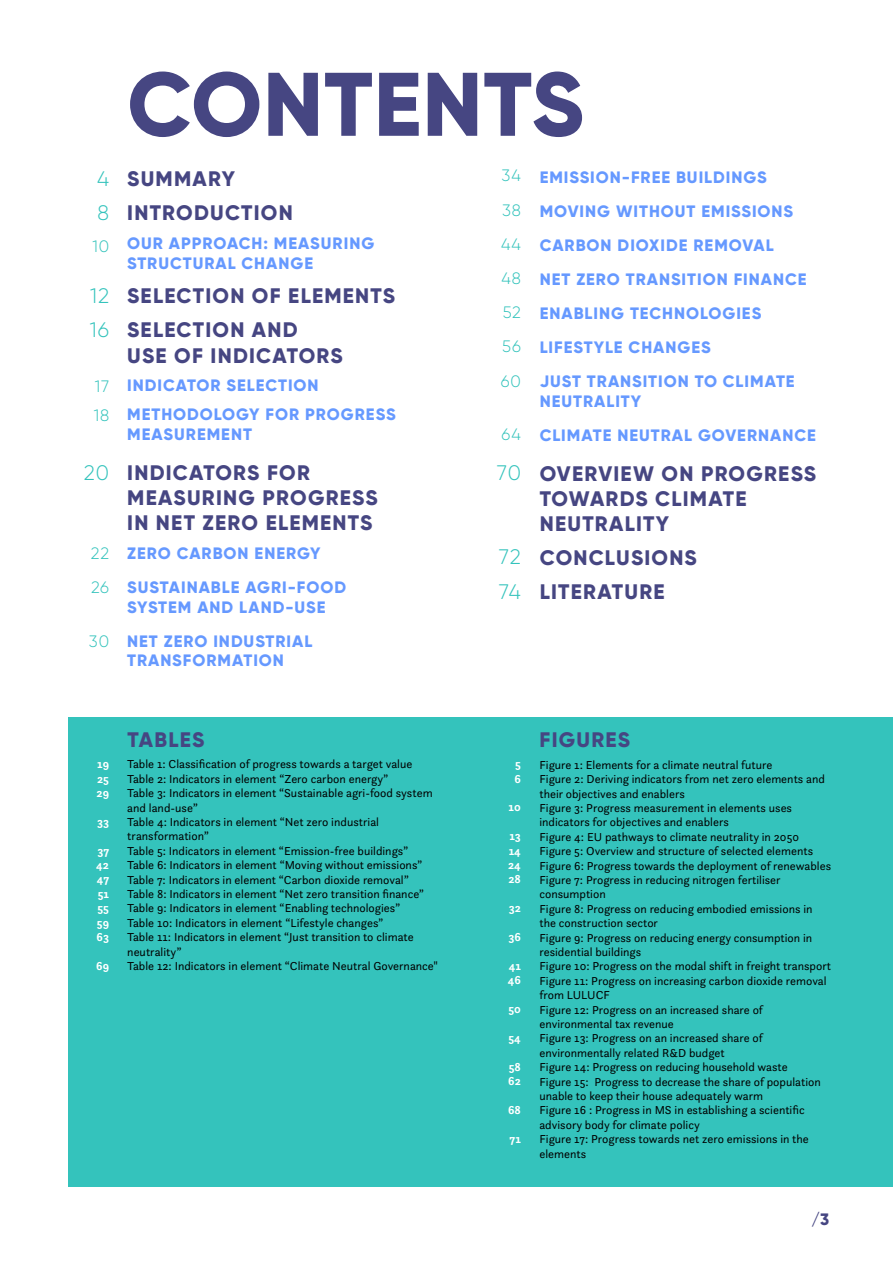
<style>
.page{position:relative;width:893px;height:1263px;background:#fff}
.page>*{position:absolute;margin:0;border:0;box-sizing:border-box;transform-origin:0 0}
.t1{font:800 90px "Gilroy";letter-spacing:.01em;color:#464682}
.t2{font:800 21px/25.2px "Gilroy";letter-spacing:.06em;color:#464682}
.t3{font:300 21px "Gilroy";letter-spacing:.035em;color:#34c3bc}
.t4{font:800 16.5px/19.8px "Gilroy";letter-spacing:.06em;color:#69f}
.t5{font:300 16.5px "Gilroy";letter-spacing:.05em;color:#34c3bc}
.t6{font:800 16.5px "Gilroy";color:#464682}
.t7{font:12px/14.4px "Questa Sans";color:#000}
.t8{font:700 12px/14.4px "Questa Sans";color:#fff}
</style>
<div class="page">
<div style="left:68px;top:717px;width:825px;height:470px;background:#34c3bc"></div>
<h2 class="t3" style="left:97px;top:166px;width:14px">4</h2>
<h2 class="t3" style="left:98px;top:200px;width:13px">8</h2>
<h2 class="t5" style="left:92px;top:236px;width:18px">10</h2>
<h2 class="t3" style="left:90px;top:283px;width:21px">12</h2>
<h2 class="t3" style="left:90px;top:317px;width:21px">16</h2>
<h2 class="t5" style="left:95px;top:376px;width:16px">17</h2>
<h2 class="t5" style="left:94px;top:405px;width:17px">18</h2>
<h2 class="t3" style="left:84px;top:460px;width:27px">20</h2>
<h2 class="t5" style="left:91px;top:543px;width:20px">22</h2>
<h2 class="t5" style="left:91px;top:577px;width:20px">26</h2>
<h2 class="t5" style="left:89px;top:631px;width:22px">30</h2>
<h1 class="t1" style="left:127px;top:48px;width:458px">CONTENTS</h1>
<h2 class="t2" style="left:127px;top:166px;width:109px">SUMMARY</h2>
<h2 class="t2" style="left:127px;top:200px;width:167px">INTRODUCTION</h2>
<h2 class="t4" style="left:127px;top:233px;width:249px">OUR APPROACH: MEASURING<br>STRUCTURAL CHANGE</h2>
<h2 class="t2" style="left:127px;top:283px;width:269px">SELECTION OF ELEMENTS</h2>
<h2 class="t2" style="left:127px;top:317px;width:217px">SELECTION AND<br>USE OF INDICATORS</h2>
<h2 class="t4" style="left:127px;top:376px;width:193px">INDICATOR SELECTION</h2>
<h2 class="t4" style="left:127px;top:404px;width:270px">METHODOLOGY FOR PROGRESS<br>MEASUREMENT</h2>
<h2 class="t2" style="left:127px;top:459px;width:252px">INDICATORS FOR<br>MEASURING PROGRESS<br>IN NET ZERO ELEMENTS</h2>
<h2 class="t4" style="left:127px;top:543px;width:195px">ZERO CARBON ENERGY</h2>
<h2 class="t4" style="left:127px;top:577px;width:221px">SUSTAINABLE AGRI-FOOD<br>SYSTEM AND LAND-USE</h2>
<h2 class="t4" style="left:127px;top:631px;width:187px">NET ZERO INDUSTRIAL<br>TRANSFORMATION</h2>
<h2 class="t5" style="left:502px;top:166px;width:21px">34</h2>
<h2 class="t5" style="left:502px;top:200px;width:20px">38</h2>
<h2 class="t5" style="left:501px;top:234px;width:21px">44</h2>
<h2 class="t5" style="left:502px;top:268px;width:21px">48</h2>
<h2 class="t5" style="left:503px;top:303px;width:20px">52</h2>
<h2 class="t5" style="left:502px;top:337px;width:20px">56</h2>
<h2 class="t5" style="left:501px;top:371px;width:22px">60</h2>
<h2 class="t5" style="left:502px;top:425px;width:21px">64</h2>
<h2 class="t3" style="left:497px;top:460px;width:26px">70</h2>
<h2 class="t3" style="left:499px;top:544px;width:23px">72</h2>
<h2 class="t3" style="left:499px;top:578px;width:24px">74</h2>
<h2 class="t4" style="left:540px;top:167px;width:228px">EMISSION-FREE BUILDINGS</h2>
<h2 class="t4" style="left:540px;top:201px;width:255px">MOVING WITHOUT EMISSIONS</h2>
<h2 class="t4" style="left:540px;top:235px;width:236px">CARBON DIOXIDE REMOVAL</h2>
<h2 class="t4" style="left:540px;top:269px;width:268px">NET ZERO TRANSITION FINANCE</h2>
<h2 class="t4" style="left:540px;top:303px;width:223px">ENABLING TECHNOLOGIES</h2>
<h2 class="t4" style="left:540px;top:338px;width:173px">LIFESTYLE CHANGES</h2>
<h2 class="t4" style="left:540px;top:372px;width:256px">JUST TRANSITION TO CLIMATE<br>NEUTRALITY</h2>
<h2 class="t4" style="left:540px;top:425px;width:278px">CLIMATE NEUTRAL GOVERNANCE</h2>
<h2 class="t2" style="left:540px;top:461px;width:278px">OVERVIEW ON PROGRESS<br>TOWARDS CLIMATE<br>NEUTRALITY</h2>
<h2 class="t2" style="left:540px;top:545px;width:159px">CONCLUSIONS</h2>
<h2 class="t2" style="left:540px;top:579px;width:126px">LITERATURE</h2>
<p class="t8" style="left:97px;top:757px;width:13px">19</p>
<p class="t8" style="left:97px;top:771px;width:13px">25</p>
<p class="t8" style="left:97px;top:786px;width:14px">29</p>
<p class="t8" style="left:97px;top:814px;width:13px">33</p>
<p class="t8" style="left:97px;top:843px;width:13px">37</p>
<p class="t8" style="left:96px;top:858px;width:14px">42</p>
<p class="t8" style="left:97px;top:872px;width:14px">47</p>
<p class="t8" style="left:98px;top:886px;width:13px">51</p>
<p class="t8" style="left:97px;top:901px;width:13px">55</p>
<p class="t8" style="left:97px;top:915px;width:14px">59</p>
<p class="t8" style="left:97px;top:930px;width:14px">63</p>
<p class="t8" style="left:96px;top:958px;width:14px">69</p>
<h2 class="t2" style="left:127px;top:726px;width:78px">TABLES</h2>
<p class="t7" style="left:127px;top:757px;width:287px">Table 1: Classification of progress towards a target value</p>
<p class="t7" style="left:127px;top:771px;width:263px">Table 2: Indicators in element “Zero carbon energy”</p>
<p class="t7" style="left:127px;top:786px;width:307px">Table 3: Indicators in element “Sustainable agri-food system and land-use”</p>
<p class="t7" style="left:127px;top:814px;width:253px">Table 4: Indicators in element “Net zero industrial transformation”</p>
<p class="t7" style="left:127px;top:843px;width:282px">Table 5: Indicators in element “Emission-free buildings”</p>
<p class="t7" style="left:127px;top:858px;width:296px">Table 6: Indicators in element “Moving without emissions”</p>
<p class="t7" style="left:127px;top:872px;width:283px">Table 7: Indicators in element “Carbon dioxide removal”</p>
<p class="t7" style="left:127px;top:886px;width:298px">Table 8: Indicators in element “Net zero transition finance”</p>
<p class="t7" style="left:127px;top:901px;width:274px">Table 9: Indicators in element “Enabling technologies”</p>
<p class="t7" style="left:127px;top:915px;width:257px">Table 10: Indicators in element “Lifestyle changes”</p>
<p class="t7" style="left:127px;top:930px;width:288px">Table 11: Indicators in element “Just transition to climate neutrality”</p>
<p class="t7" style="left:127px;top:958px;width:312px">Table 12: Indicators in element “Climate Neutral Governance"</p>
<p class="t8" style="left:514px;top:757px;width:8px">5<br>6</p>
<p class="t8" style="left:509px;top:800px;width:14px">10</p>
<p class="t8" style="left:508px;top:829px;width:14px;text-align:justify">13<br>14<br>24<br>28</p>
<p class="t8" style="left:509px;top:901px;width:14px">32</p>
<p class="t8" style="left:508px;top:930px;width:14px">36</p>
<p class="t8" style="left:508px;top:958px;width:15px">41<br>46</p>
<p class="t8" style="left:508px;top:1002px;width:14px">50</p>
<p class="t8" style="left:508px;top:1030px;width:14px">54</p>
<p class="t8" style="left:508px;top:1059px;width:14px">58<br>62</p>
<p class="t8" style="left:508px;top:1102px;width:14px">68</p>
<p class="t8" style="left:510px;top:1131px;width:13px">71</p>
<h2 class="t2" style="left:539px;top:727px;width:92px">FIGURES</h2>
<p class="t7" style="left:539px;top:757px;width:235px">Figure 1: Elements for a climate neutral future</p>
<p class="t7" style="left:539px;top:772px;width:287px">Figure 2: Deriving indicators from net zero elements and their objectives and enablers</p>
<p class="t7" style="left:539px;top:800px;width:254px">Figure 3: Progress measurement in elements uses indicators for objectives and enablers</p>
<p class="t7" style="left:539px;top:829px;width:261px">Figure 4: EU pathways to climate neutrality in 2050</p>
<p class="t7" style="left:539px;top:844px;width:275px">Figure 5: Overview and structure of selected elements</p>
<p class="t7" style="left:539px;top:858px;width:293px">Figure 6: Progress towards the deployment of renewables</p>
<p class="t7" style="left:539px;top:872px;width:243px">Figure 7: Progress in reducing nitrogen fertiliser consumption</p>
<p class="t7" style="left:539px;top:901px;width:275px">Figure 8: Progress on reducing embodied emissions in the construction sector</p>
<p class="t7" style="left:539px;top:930px;width:274px">Figure 9: Progress on reducing energy consumption in residential buildings</p>
<p class="t7" style="left:539px;top:959px;width:293px">Figure 10: Progress on the modal shift in freight transport</p>
<p class="t7" style="left:539px;top:973px;width:289px">Figure 11: Progress on increasing carbon dioxide removal from LULUCF</p>
<p class="t7" style="left:539px;top:1002px;width:225px">Figure 12: Progress on an increased share of environmental tax revenue</p>
<p class="t7" style="left:539px;top:1031px;width:225px">Figure 13: Progress on an increased share of environmentally related R&amp;D budget</p>
<p class="t7" style="left:539px;top:1060px;width:250px">Figure 14: Progress on reducing household waste</p>
<p class="t7" style="left:539px;top:1074px;width:283px">Figure 15: Progress to decrease the share of population unable to keep their house adequately warm</p>
<p class="t7" style="left:539px;top:1103px;width:267px">Figure 16 : Progress in MS in establishing a scientific advisory body for climate policy</p>
<p class="t7" style="left:539px;top:1132px;width:271px">Figure 17: Progress towards net zero emissions in the elements</p>
<h3 class="t6" style="left:811px;top:1209px;width:19px">/3</h3>
</div>
